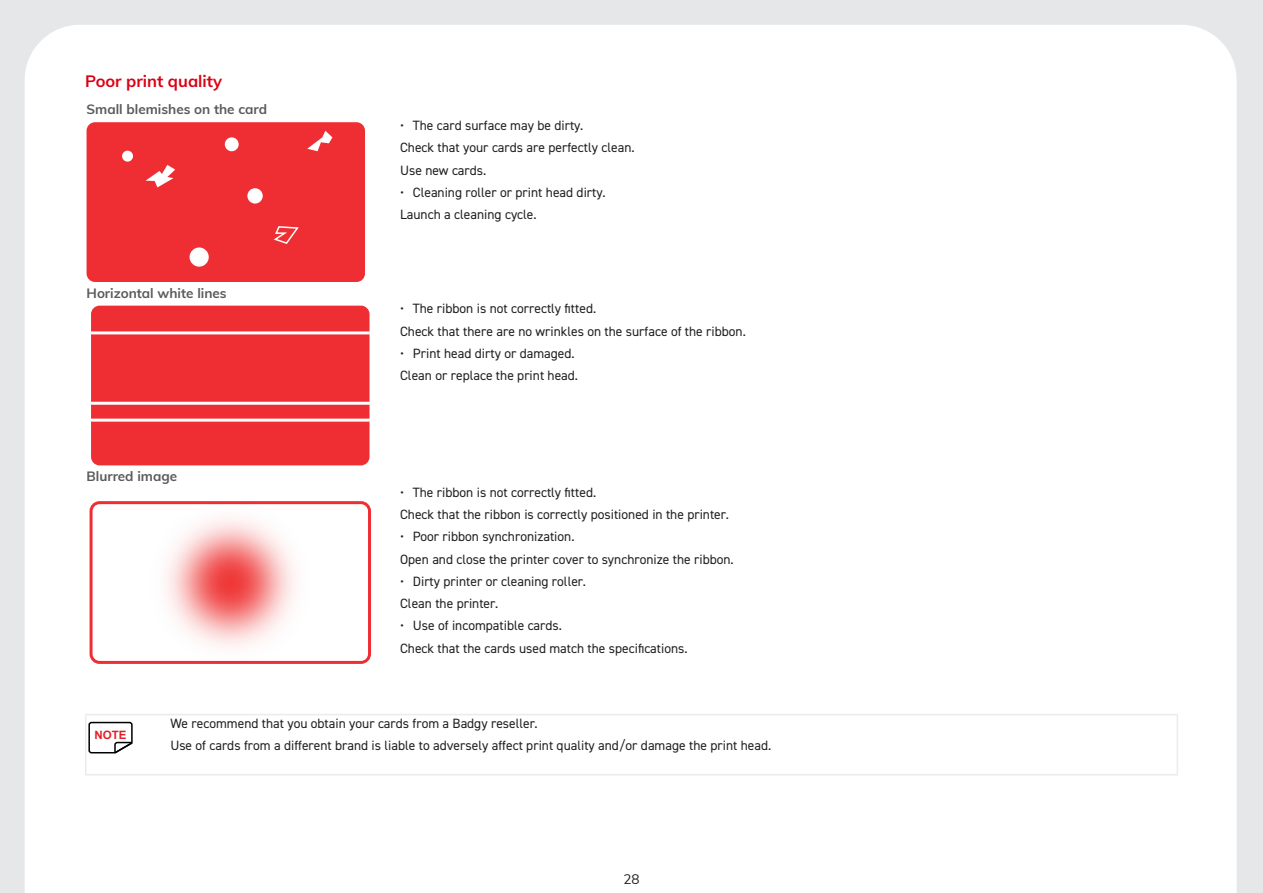
<style>
.page{position:relative;width:1263px;height:893px;background:#e6e7e9}
.page>*{position:absolute;margin:0;border:0;box-sizing:border-box;transform-origin:0 0}
.Heading_4_2021{font:700 16.5px "Muli";color:#dc0014}
.Boxed_Body_2021{font:13.5px "DIN2014";color:#231f20}
.Body_2021{font:13.5px "DIN2014";color:#231f20}
.Heading_5_2021{font:700 13.5px "Muli";color:#5a5a5a}
.t1{font:13.5px "Muli";color:#231f20}
.t2{font:700 11.55px "Arial";color:#e42027}
</style>
<div class="page">
<div style="left:25px;top:25px;width:1211px;height:868px;background:#fff"></div>
<div style="left:87px;top:122px;width:278px;height:160px;background:#ee2e33;border-radius:9px"></div>
<div style="left:122px;top:151px;width:11px;height:11px;background:#fff;border-radius:50%"></div>
<div style="left:225px;top:137px;width:14px;height:14px;background:#fff;border-radius:50%"></div>
<div style="left:247px;top:188px;width:16px;height:16px;background:#fff;border-radius:50%"></div>
<div style="left:190px;top:247px;width:19px;height:20px;background:#fff;border-radius:50%"></div>
<svg style="left:273px;top:226px;width:26px;height:18px"></svg>
<svg style="left:307px;top:131px;width:25px;height:20px"></svg>
<svg style="left:145px;top:165px;width:30px;height:22px"></svg>
<div style="left:91px;top:306px;width:278px;height:159px;background:#ee2e33;border-radius:9px"></div>
<hr style="left:91px;top:331px;width:279px;height:3px;background:#fff">
<hr style="left:91px;top:402px;width:279px;height:3px;background:#fff">
<hr style="left:91px;top:419px;width:279px;height:3px;background:#fff">
<div style="left:91px;top:503px;width:278px;height:159px;background:#fff;border-radius:9px"></div>
<div style="left:90px;top:501px;width:281px;height:163px;border:3px solid #ee2e33;border-radius:9px"></div>
<img style="left:137px;top:489px;width:186px;height:187px">
<hr style="left:85px;top:714px;width:66px;height:1px;background:#ebebeb">
<hr style="left:85px;top:715px;width:2px;height:59px;background:#ebebeb">
<hr style="left:151px;top:714px;width:1027px;height:1px;background:#ebebeb">
<hr style="left:1177px;top:715px;width:1px;height:59px;background:#ebebeb">
<hr style="left:85px;top:774px;width:66px;height:1px;background:#ebebeb">
<hr style="left:151px;top:774px;width:1027px;height:1px;background:#ebebeb">
<svg style="left:88px;top:721px;width:45px;height:34px;background:#d5d5d5"></svg>
<p class="Heading_4_2021" style="left:85px;top:69px;width:139px">Poor print quality</p>
<p class="Heading_5_2021" style="left:87px;top:100px;width:182px">Small blemishes on the card</p>
<p class="Heading_5_2021" style="left:87px;top:283px;width:142px">Horizontal white lines</p>
<p class="Heading_5_2021" style="left:87px;top:466px;width:92px">Blurred image</p>
<p class="Boxed_Body_2021" style="left:400px;top:117px;width:185px">• The card surface may be dirty.</p>
<p class="Body_2021" style="left:400px;top:139px;width:236px">Check that your cards are perfectly clean.</p>
<p class="Body_2021" style="left:400px;top:161px;width:88px">Use new cards.</p>
<p class="Boxed_Body_2021" style="left:400px;top:184px;width:207px">• Cleaning roller or print head dirty.</p>
<p class="Body_2021" style="left:400px;top:206px;width:138px">Launch a cleaning cycle.</p>
<p class="Boxed_Body_2021" style="left:400px;top:300px;width:198px">• The ribbon is not correctly fitted.</p>
<p class="Body_2021" style="left:400px;top:323px;width:347px">Check that there are no wrinkles on the surface of the ribbon.</p>
<p class="Boxed_Body_2021" style="left:400px;top:345px;width:176px">• Print head dirty or damaged.</p>
<p class="Body_2021" style="left:400px;top:367px;width:179px">Clean or replace the print head.</p>
<p class="Boxed_Body_2021" style="left:400px;top:484px;width:198px">• The ribbon is not correctly fitted.</p>
<p class="Body_2021" style="left:400px;top:506px;width:330px">Check that the ribbon is correctly positioned in the printer.</p>
<p class="Boxed_Body_2021" style="left:400px;top:528px;width:176px">• Poor ribbon synchronization.</p>
<p class="Body_2021" style="left:400px;top:551px;width:335px">Open and close the printer cover to synchronize the ribbon.</p>
<p class="Boxed_Body_2021" style="left:400px;top:573px;width:187px">• Dirty printer or cleaning roller.</p>
<p class="Body_2021" style="left:400px;top:595px;width:100px">Clean the printer.</p>
<p class="Boxed_Body_2021" style="left:400px;top:617px;width:163px">• Use of incompatible cards.</p>
<p class="Body_2021" style="left:400px;top:640px;width:289px">Check that the cards used match the specifications.</p>
<p class="t2" style="left:95px;top:727px;width:34px">NOTE</p>
<p class="Boxed_Body_2021" style="left:170px;top:715px;width:369px">We recommend that you obtain your cards from a Badgy reseller.</p>
<p class="Boxed_Body_2021" style="left:170px;top:737px;width:602px">Use of cards from a different brand is liable to adversely affect print quality and/or damage the print head.</p>
<p class="t1" style="left:623px;top:869px;width:18px">28</p>
</div>
